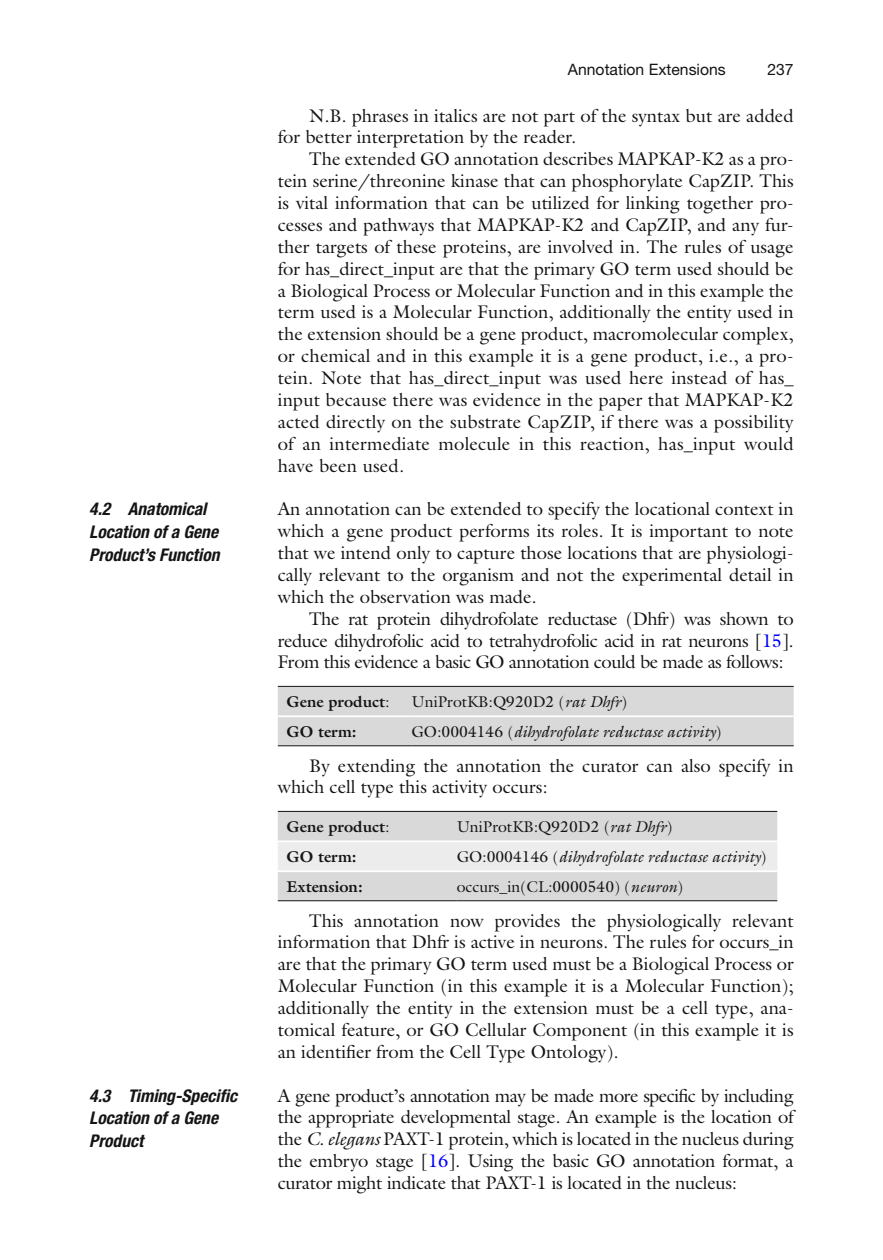
<style>
.page{position:relative;width:883px;height:1260px;background:#fff}
.page>*{position:absolute;margin:0;border:0;box-sizing:border-box;transform-origin:0 0}
.t1{font:18.38px/21.9px "Qrhnsy Galliard";color:#131413;text-align:justify}
.t2{font:italic 700 condensed 17.5px/22.8px "Hhmcyp Helvetica Neue";color:#131413}
.t3{font:italic 15.75px "Chymnn Galliard";color:#131413}
.t4{font:15.75px "Qrhnsy Galliard";color:#131413}
.t5{font:700 15.75px "Nvxkrl Galliard";color:#131413}
.t6{font:15.75px "Dnstcb Helvetica Neue";color:#131413}
.s1{color:#0000fa}
.s2{font-family:"Qrhnsy Galliard";font-weight:400}
.s3{font-family:"Chymnn Galliard";font-style:italic}
.s4{font-family:"Qrhnsy Galliard";font-style:normal}
</style>
<div class="page">
<div style="left:278px;top:687px;width:516px;height:58px;background:#d9d9d9"></div>
<hr style="left:278px;top:686px;width:516px;height:1px;background:#131413">
<hr style="left:412px;top:715px;width:382px;height:2px;background:#fff">
<hr style="left:412px;top:745px;width:382px;height:1px;background:#131413">
<hr style="left:278px;top:715px;width:134px;height:2px;background:#fff">
<hr style="left:278px;top:745px;width:134px;height:1px;background:#131413">
<div style="left:278px;top:812px;width:499px;height:88px;background:#d9d9d9"></div>
<div style="left:278px;top:842px;width:499px;height:28px;background:#ececec"></div>
<hr style="left:278px;top:811px;width:499px;height:1px;background:#131413">
<hr style="left:278px;top:840px;width:499px;height:2px;background:#fff">
<hr style="left:457px;top:870px;width:320px;height:2px;background:#fff">
<hr style="left:457px;top:900px;width:320px;height:1px;background:#131413">
<hr style="left:278px;top:870px;width:179px;height:2px;background:#fff">
<hr style="left:278px;top:900px;width:179px;height:1px;background:#131413">
<p class="t2" style="left:89px;top:499px;width:132px">4.2 Anatomical<br>Location of a Gene<br>Product’s Function</p>
<p class="t2" style="left:89px;top:1086px;width:149px">4.3 Timing-Specific<br>Location of a Gene<br>Product</p>
<p class="t6" style="left:568px;top:64px;width:159px">Annotation Extensions</p>
<p class="t6" style="left:767px;top:64px;width:28px">237</p>
<p class="t1" style="left:278px;top:106px;width:517px;text-indent:32px">N.B. phrases in italics are not part of the syntax but are added for better interpretation by the reader.</p>
<p class="t1" style="left:278px;top:150px;width:517px;text-indent:32px">The extended GO annotation describes MAPKAP-K2 as a pro&shy;tein serine/threonine kinase that can phosphorylate CapZIP. This is vital information that can be utilized for linking together pro&shy;cesses and pathways that MAPKAP-K2 and CapZIP, and any fur&shy;ther targets of these proteins, are involved in. The rules of usage for has_direct_input are that the primary GO term used should be a Biological Process or Molecular Function and in this example the term used is a Molecular Function, additionally the entity used in the extension should be a gene product, macromolecular complex, or chemical and in this example it is a gene product, i.e., a pro&shy;tein. Note that has_direct_input was used here instead of has_ input because there was evidence in the paper that MAPKAP-K2 acted directly on the substrate CapZIP, if there was a possibility of an intermediate molecule in this reaction, has_input would have been used.</p>
<p class="t1" style="left:278px;top:500px;width:517px">An annotation can be extended to specify the locational context in which a gene product performs its roles. It is important to note that we intend only to capture those locations that are physiologi&shy;cally relevant to the organism and not the experimental detail in which the observation was made.</p>
<p class="t1" style="left:278px;top:609px;width:517px;text-indent:32px">The rat protein dihydrofolate reductase (Dhfr) was shown to reduce dihydrofolic acid to tetrahydrofolic acid in rat neurons [ <span class="s1">15</span>].<br>From this evidence a basic GO annotation could be made as follows:</p>
<p class="t5" style="left:287px;top:695px;width:104px">Gene product<span class="s2">:</span></p>
<p class="t4" style="left:412px;top:695px;width:217px">UniProtKB:Q920D2 ( <span class="s3">rat Dhfr</span>)</p>
<p class="t5" style="left:287px;top:725px;width:72px">GO term:</p>
<p class="t3" style="left:412px;top:725px;width:311px"><span class="s4">GO:0004146 (</span> dihydrofolate reductase activity<span class="s4">)</span></p>
<p class="t1" style="left:278px;top:756px;width:517px;text-indent:32px">By extending the annotation the curator can also specify in which cell type this activity occurs:</p>
<p class="t5" style="left:287px;top:820px;width:104px">Gene product<span class="s2">:</span></p>
<p class="t4" style="left:457px;top:820px;width:217px">UniProtKB:Q920D2 ( <span class="s3">rat Dhfr</span>)</p>
<p class="t5" style="left:287px;top:850px;width:72px">GO term:</p>
<p class="t3" style="left:457px;top:850px;width:311px"><span class="s4">GO:0004146 (</span> dihydrofolate reductase activity<span class="s4">)</span></p>
<p class="t5" style="left:287px;top:880px;width:78px">Extension:</p>
<p class="t4" style="left:457px;top:880px;width:228px">occurs_in(CL:0000540) ( <span class="s3">neuron</span>)</p>
<p class="t1" style="left:278px;top:911px;width:517px;text-indent:32px">This annotation now provides the physiologically relevant information that Dhfr is active in neurons. The rules for occurs_in are that the primary GO term used must be a Biological Process or Molecular Function (in this example it is a Molecular Function); additionally the entity in the extension must be a cell type, ana&shy;tomical feature, or GO Cellular Component (in this example it is an identifier from the Cell Type Ontology).</p>
<p class="t1" style="left:278px;top:1086px;width:517px">A gene product’s annotation may be made more specific by including the appropriate developmental stage. An example is the location of the <span class="s3">C. elegans</span> PAXT-1 protein, which is located in the nucleus during the embryo stage [ <span class="s1">16</span>]. Using the basic GO annotation format, a curator might indicate that PAXT-1 is located in the nucleus:</p>
</div>
